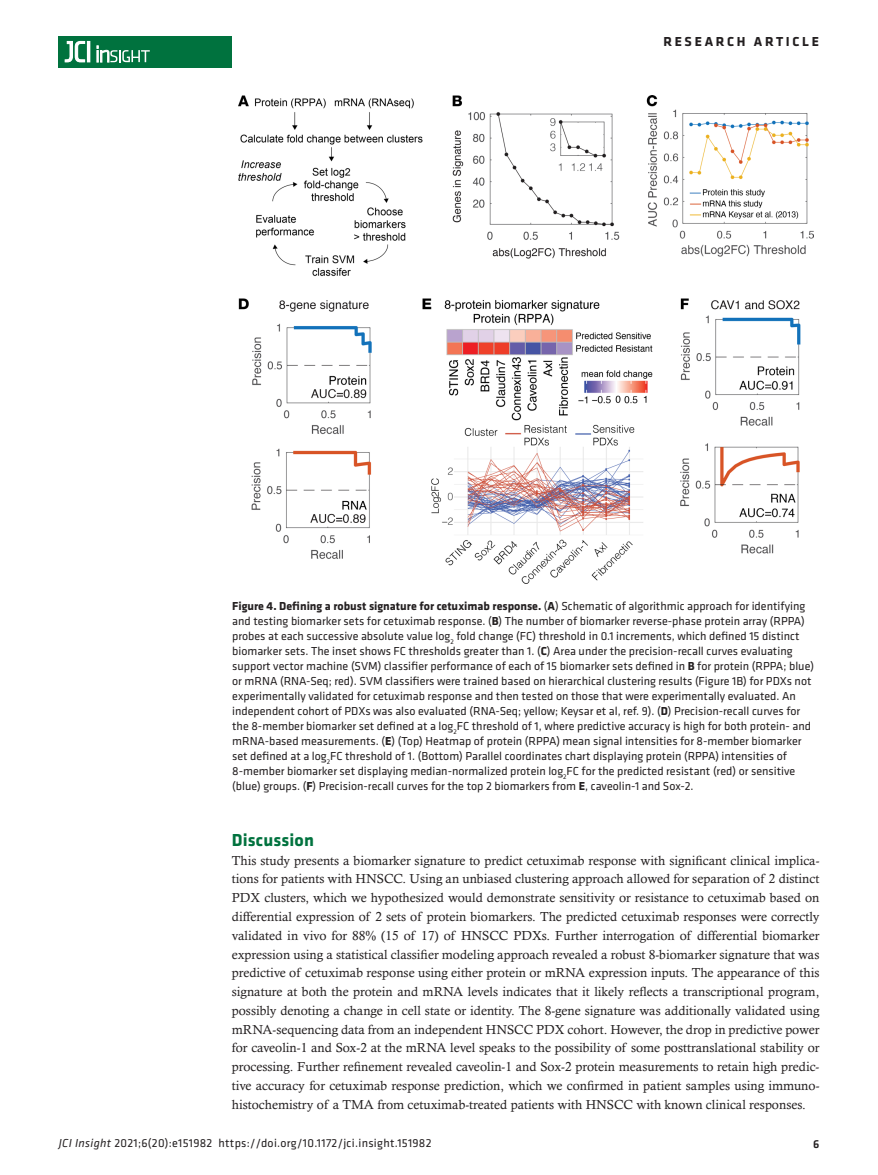
<style>
.page{position:relative;width:878px;height:1175px;background:#fff}
.page>*{position:absolute;margin:0;border:0;box-sizing:border-box;transform-origin:0 0}
.t1{font:700 18px "Klavika";letter-spacing:.01em;color:#00723e}
.t2{font:700 13.5px "Klavika Basic";letter-spacing:.2em;color:#231f20}
.t3{font:13.2px/18.8px "Calisto MT Std";color:#231f20;text-align:justify}
.t4{font:12px/15px "Klavika Basic";color:#231f20}
.t5{font:12px "Klavika Basic";letter-spacing:.025em;color:#231f20}
.t6{font:500 12px "Klavika Basic";color:#231f20}
.s1{font-weight:700}
.s2{font-style:italic}
</style>
<div class="page">
<div style="left:59px;top:36px;width:173px;height:31px;background:#00723e"></div>
<hr style="left:87px;top:41px;width:3px;height:21px;background:#fff">
<svg style="left:64px;top:41px;width:21px;height:22px"></svg>
<svg style="left:97px;top:46px;width:53px;height:16px"></svg>
<img style="left:238px;top:96px;width:575px;height:487px">
<p class="t2" style="left:663px;top:32px;width:157px">RESEARCH ARTICLE</p>
<p class="t4" style="left:232px;top:598px;width:583px"><span class="s1">Figure 4. Defining a robust signature for cetuximab response.</span> (<span class="s1">A</span>) Schematic of algorithmic approach for identifying and testing biomarker sets for cetuximab response. (<span class="s1">B</span>) The number of biomarker reverse-phase protein array (RPPA) probes at each successive absolute value log<sub>2</sub> fold change (FC) threshold in 0.1 increments, which defined 15 distinct biomarker sets. The inset shows FC thresholds greater than 1. (<span class="s1">C</span>) Area under the precision-recall curves evaluating support vector machine (SVM) classifier performance of each of 15 biomarker sets defined in <span class="s1">B</span> for protein (RPPA; blue) or mRNA (RNA-Seq; red). SVM classifiers were trained based on hierarchical clustering results (Figure 1B) for PDXs not experimentally validated for cetuximab response and then tested on those that were experimentally evaluated. An independent cohort of PDXs was also evaluated (RNA-Seq; yellow; Keysar et al, ref. 9). (<span class="s1">D</span>) Precision-recall curves for the 8-member biomarker set defined at a log<sub>2</sub>FC threshold of 1, where predictive accuracy is high for both protein- and mRNA-based measurements. (<span class="s1">E</span>) (Top) Heatmap of protein (RPPA) mean signal intensities for 8-member biomarker set defined at a log<sub>2</sub>FC threshold of 1. (Bottom) Parallel coordinates chart displaying protein (RPPA) intensities of 8-member biomarker set displaying median-normalized protein log<sub>2</sub>FC for the predicted resistant (red) or sensitive (blue) groups. (<span class="s1">F</span>) Precision-recall curves for the top 2 biomarkers from <span class="s1">E</span>, caveolin-1 and Sox-2.</p>
<h1 class="t1" style="left:232px;top:827px;width:84px">Discussion</h1>
<p class="t3" style="left:232px;top:850px;width:589px">This study presents a biomarker signature to predict cetuximab response with significant clinical implica&shy;tions for patients with HNSCC. Using an unbiased clustering approach allowed for separation of 2 distinct PDX clusters, which we hypothesized would demonstrate sensitivity or resistance to cetuximab based on differential expression of 2 sets of protein biomarkers. The predicted cetuximab responses were correctly validated in vivo for 88% (15 of 17) of HNSCC PDXs. Further interrogation of differential biomarker expression using a statistical classifier modeling approach revealed a robust 8-biomarker signature that was predictive of cetuximab response using either protein or mRNA expression inputs. The appearance of this signature at both the protein and mRNA levels indicates that it likely reflects a transcriptional program, possibly denoting a change in cell state or identity. The 8-gene signature was additionally validated using mRNA-sequencing data from an independent HNSCC PDX cohort. However, the drop in predictive power for caveolin-1 and Sox-2 at the mRNA level speaks to the possibility of some posttranslational stability or processing. Further refinement revealed caveolin-1 and Sox-2 protein measurements to retain high predic&shy;tive accuracy for cetuximab response prediction, which we confirmed in patient samples using immuno&shy;histochemistry of a TMA from cetuximab-treated patients with HNSCC with known clinical responses.</p>
<p class="t5" style="left:59px;top:1135px;width:374px"><span class="s2">JCI Insight</span> 2021;6(20):e151982 https://doi.org/10.1172/jci.insight.151982</p>
<p class="t6" style="left:813px;top:1135px;width:8px">6</p>
</div>
